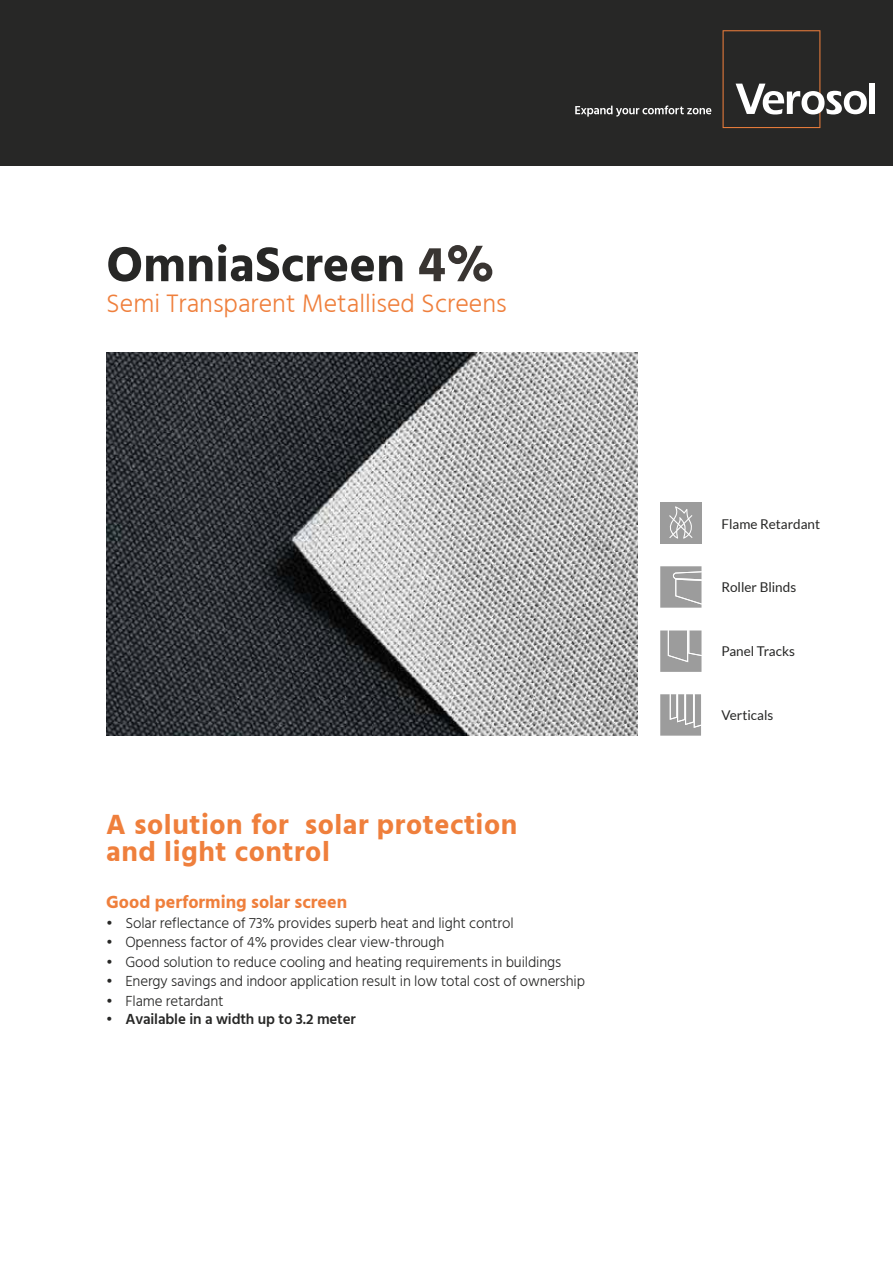
<style>
.page{position:relative;width:893px;height:1263px;background:#fff}
.page>*{position:absolute;margin:0;border:0;box-sizing:border-box;transform-origin:0 0}
.t1{font:700 50.1px "Hind";color:#272726}
.t2{font:700 28.5px/27px "Hind";letter-spacing:.02em;color:#ef7f3c}
.t3{font:300 25.95px "Hind";color:#ef7f3c}
.t4{font:700 18px "Hind";color:#ef7f3c}
.t5{font:300 15px "Hind";letter-spacing:-.01em;color:#272726}
.t6{font:600 15px "Hind";letter-spacing:-.01em;color:#272726}
.t7{font:13.5px "Lato";color:#272726}
.s1{color:#393532}
</style>
<div class="page">
<div style="left:0;top:0;width:893px;height:166px;background:#272726"></div>
<svg style="left:575px;top:106px;width:136px;height:11px"></svg>
<svg style="left:722px;top:30px;width:145px;height:98px"></svg>
<div style="left:869px;top:83px;width:6px;height:31px;background:#fff"></div>
<img style="left:106px;top:353px;width:532px;height:383px">
<svg style="left:660px;top:566px;width:41px;height:42px;background:#a6a6a6"></svg>
<svg style="left:660px;top:631px;width:41px;height:41px;background:#a5a5a5"></svg>
<div style="left:660px;top:503px;width:41px;height:41px;background:#9c9c9c"></div>
<svg style="left:669px;top:506px;width:24px;height:33px"></svg>
<svg style="left:660px;top:694px;width:41px;height:42px;background:#ababab"></svg>
<h1 class="t1" style="left:106px;top:235px;width:390px">OmniaScreen <span class="s1">4%</span></h1>
<h3 class="t3" style="left:106px;top:288px;width:402px">Semi Transparent Metallised Screens</h3>
<h2 class="t2" style="left:106px;top:810px;width:412px">A solution for solar protection and light control</h2>
<p class="t4" style="left:106px;top:892px;width:242px">Good performing solar screen</p>
<p class="t5" style="left:106px;top:914px;width:409px">• Solar reflectance of 73% provides superb heat and light control</p>
<p class="t5" style="left:106px;top:933px;width:339px">• Openness factor of 4% provides clear view-through</p>
<p class="t5" style="left:106px;top:953px;width:456px">• Good solution to reduce cooling and heating requirements in buildings</p>
<p class="t5" style="left:106px;top:972px;width:480px">• Energy savings and indoor application result in low total cost of ownership</p>
<p class="t5" style="left:106px;top:992px;width:119px">• Flame retardant</p>
<p class="t6" style="left:106px;top:1010px;width:251px">• Available in a width up to 3.2 meter</p>
<p class="t7" style="left:721px;top:515px;width:100px">Flame Retardant</p>
<p class="t7" style="left:721px;top:579px;width:76px">Roller Blinds</p>
<p class="t7" style="left:721px;top:643px;width:75px">Panel Tracks</p>
<p class="t7" style="left:721px;top:707px;width:53px">Verticals</p>
</div>
